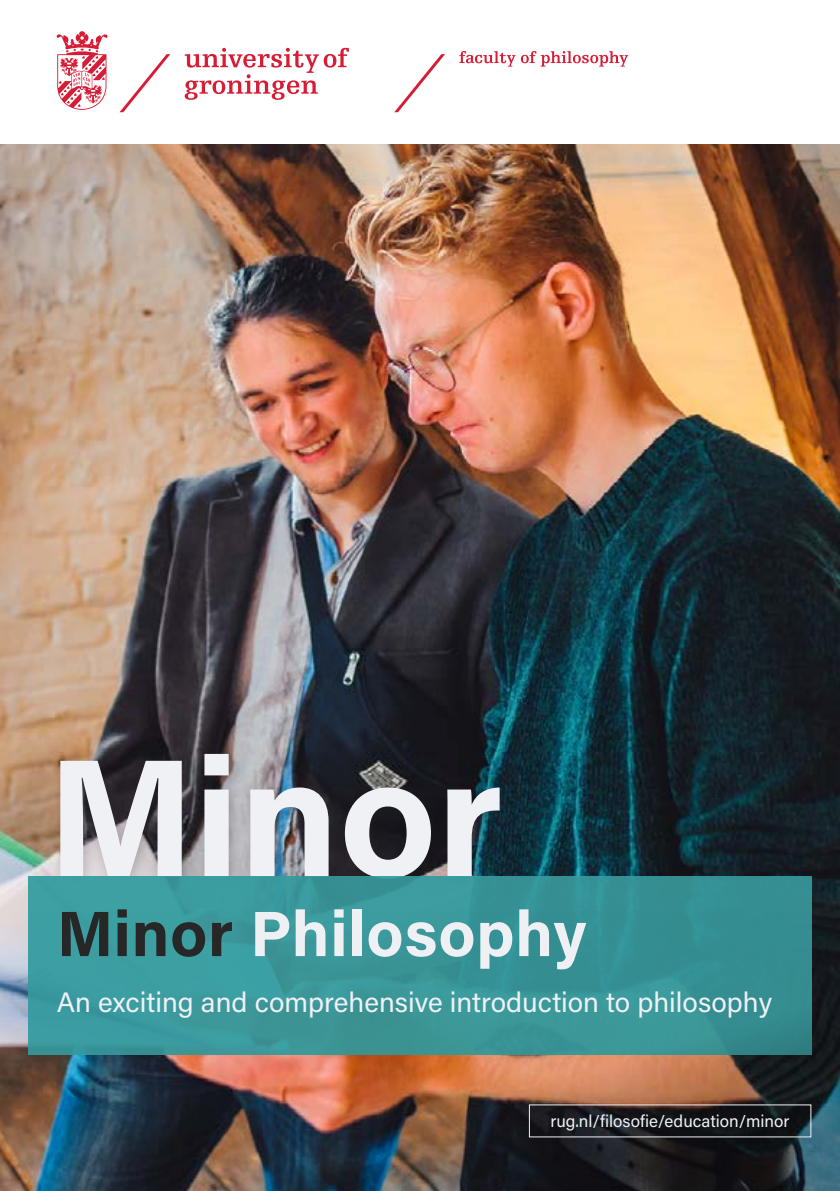
<style>
.page{position:relative;width:840px;height:1191px;background:#fff}
.page>*{position:absolute;margin:0;border:0;box-sizing:border-box;transform-origin:0 0}
.t1{font:700 168px "Acumin Pro";color:#eff1f5}
.t2{font:700 64px "Acumin Pro";letter-spacing:.01em;color:#eff1f5}
.t3{font:28px "Acumin Pro";color:#eff1f5}
.t4{font:17px "Acumin Pro";color:#eff1f5}
.s1{color:#282828}
</style>
<div class="page">
<img style="left:0;top:144px;width:839px;height:766px">
<svg style="left:185px;top:48px;width:164px;height:52px"></svg>
<svg style="left:394px;top:54px;width:51px;height:58px"></svg>
<svg style="left:459px;top:51px;width:168px;height:16px"></svg>
<svg style="left:119px;top:54px;width:51px;height:58px"></svg>
<svg style="left:57px;top:31px;width:50px;height:79px"></svg>
<div style="left:52px;top:745px;width:460px;height:147px;background:#282828;opacity:.23"></div>
<div style="left:28px;top:876px;width:783px;height:178px;background:#369599"></div>
<img style="left:0;top:910px;width:839px;height:281px">
<h1 class="t1" style="left:46px;top:699px;width:457px">Minor</h1>
<h2 class="t2" style="left:57px;top:888px;width:531px"><span class="s1">Minor</span> Philosophy</h2>
<p class="t3" style="left:57px;top:982px;width:716px">An exciting and comprehensive introduction to philosophy</p>
<p class="t4" style="left:550px;top:1109px;width:240px">rug.nl/filosofie/education/minor</p>
</div>
